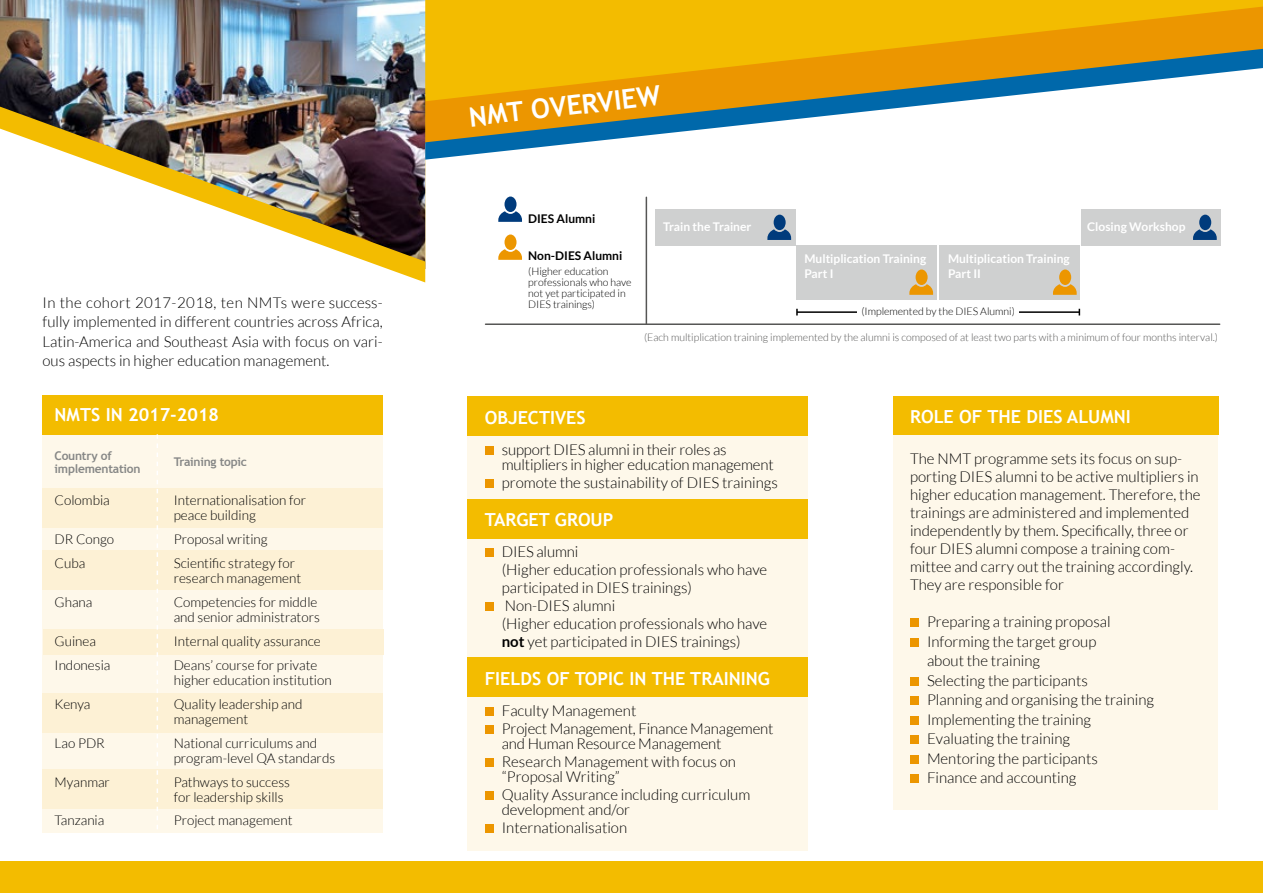
<style>
.page{position:relative;width:1263px;height:893px;background:#fff}
.page>*{position:absolute;margin:0;border:0;box-sizing:border-box;transform-origin:0 0}
.t1{font:700 27px "Trebuchet MS";color:#fff}
.t2{font:700 18px "Trebuchet MS";color:#fff}
.t3{font:300 15px/18px "Lato";color:#000}
.t4{font:300 13.5px/15px "Lato";color:#000}
.t5{font:700 12px/15px "Lato";color:#fff}
.t6{font:700 12px/13.5px "Trebuchet MS";letter-spacing:-.02em;color:#868786}
.t7{font:700 12px "Lato";color:#000}
.t8{font:300 10.5px "Lato";color:#565655}
.t9{font:300 10.5px/10.8px "Lato";color:#000}
.s1{font-weight:700}
</style>
<div class="page">
<div style="left:893px;top:396px;width:325px;height:414px;background:#fef8ea"></div>
<div style="left:893px;top:396px;width:325px;height:39px;background:#f3bc00"></div>
<div style="left:910px;top:618px;width:8px;height:9px;background:#ec9600"></div>
<div style="left:910px;top:638px;width:8px;height:8px;background:#ec9600"></div>
<div style="left:910px;top:677px;width:8px;height:8px;background:#ec9600"></div>
<div style="left:910px;top:696px;width:8px;height:9px;background:#ec9600"></div>
<div style="left:910px;top:716px;width:8px;height:8px;background:#ec9600"></div>
<div style="left:910px;top:735px;width:8px;height:9px;background:#ec9600"></div>
<div style="left:910px;top:755px;width:8px;height:8px;background:#ec9600"></div>
<div style="left:910px;top:774px;width:8px;height:9px;background:#ec9600"></div>
<div style="left:0;top:861px;width:1263px;height:32px;background:#f3bc00"></div>
<svg style="left:425px;top:0;width:838px;height:49px;background:#f1b400"></svg>
<img style="left:0;top:0;width:425px;height:107px">
<div style="left:43px;top:395px;width:340px;height:438px;background:#fef8ea"></div>
<div style="left:43px;top:395px;width:340px;height:39px;background:#f3bc00"></div>
<div style="left:43px;top:770px;width:340px;height:39px;background:#fdf1d5"></div>
<div style="left:43px;top:693px;width:340px;height:39px;background:#fdf1d5"></div>
<div style="left:44px;top:630px;width:340px;height:25px;background:#fdf1d5"></div>
<div style="left:43px;top:551px;width:340px;height:39px;background:#fdf1d5"></div>
<div style="left:43px;top:489px;width:340px;height:39px;background:#fdf1d5"></div>
<svg style="left:157px;top:434px;width:1px;height:395px"></svg>
<div style="left:468px;top:396px;width:340px;height:455px;background:#fef8ea"></div>
<div style="left:468px;top:396px;width:340px;height:39px;background:#f3bc00"></div>
<div style="left:468px;top:500px;width:340px;height:39px;background:#f3bc00"></div>
<div style="left:468px;top:657px;width:340px;height:39px;background:#f3bc00"></div>
<div style="left:485px;top:447px;width:8px;height:8px;background:#ec9600"></div>
<div style="left:485px;top:480px;width:8px;height:8px;background:#ec9600"></div>
<div style="left:485px;top:549px;width:8px;height:8px;background:#ec9600"></div>
<div style="left:485px;top:603px;width:8px;height:8px;background:#ec9600"></div>
<div style="left:485px;top:708px;width:8px;height:8px;background:#ec9600"></div>
<div style="left:485px;top:726px;width:8px;height:8px;background:#ec9600"></div>
<div style="left:485px;top:759px;width:8px;height:8px;background:#ec9600"></div>
<div style="left:485px;top:792px;width:8px;height:8px;background:#ec9600"></div>
<div style="left:485px;top:825px;width:8px;height:8px;background:#ec9600"></div>
<img style="left:0;top:107px;width:425px;height:175px">
<svg style="left:498px;top:197px;width:24px;height:25px"></svg>
<hr style="left:797px;top:311px;width:282px;height:2px;background:#000">
<div style="left:857px;top:299px;width:162px;height:24px;background:#fff"></div>
<hr style="left:485px;top:323px;width:735px;height:2px;background:#565655">
<hr style="left:646px;top:197px;width:1px;height:127px;background:#565655">
<svg style="left:498px;top:234px;width:24px;height:26px"></svg>
<div style="left:796px;top:245px;width:140px;height:55px;background:#cfd0d0"></div>
<svg style="left:909px;top:269px;width:24px;height:26px"></svg>
<div style="left:656px;top:209px;width:140px;height:36px;background:#cfd0d0"></div>
<svg style="left:767px;top:215px;width:24px;height:25px"></svg>
<div style="left:1081px;top:209px;width:139px;height:36px;background:#cfd0d0"></div>
<svg style="left:1193px;top:215px;width:24px;height:25px"></svg>
<div style="left:940px;top:245px;width:140px;height:55px;background:#cfd0d0"></div>
<svg style="left:1053px;top:269px;width:24px;height:26px"></svg>
<svg style="left:425px;top:49px;width:838px;height:111px"></svg>
<p class="t3" style="left:43px;top:292px;width:342px;line-height:19.5px;text-align:justify">In the cohort 2017-2018, ten NMTs were success&shy;fully implemented in different countries across Africa, Latin-America and Southeast Asia with focus on vari&shy;ous aspects in higher education management.</p>
<p class="t2" style="left:55px;top:403px;width:166px">NMTS IN 2017-2018</p>
<p class="t6" style="left:55px;top:449px;width:87px">COUNTRY OF<br>IMPLEMENTATION</p>
<p class="t6" style="left:174px;top:455px;width:75px">TRAINING TOPIC</p>
<p class="t4" style="left:55px;top:493px;width:57px">Colombia</p>
<p class="t4" style="left:174px;top:493px;width:134px">Internationalisation for peace building</p>
<p class="t4" style="left:55px;top:532px;width:61px">DR Congo</p>
<p class="t4" style="left:174px;top:532px;width:96px">Proposal writing</p>
<p class="t4" style="left:55px;top:556px;width:32px">Cuba</p>
<p class="t4" style="left:174px;top:556px;width:129px">Scientific strategy for research management</p>
<p class="t4" style="left:55px;top:595px;width:39px">Ghana</p>
<p class="t4" style="left:174px;top:595px;width:148px">Competencies for middle and senior administrators</p>
<p class="t4" style="left:55px;top:634px;width:43px">Guinea</p>
<p class="t4" style="left:174px;top:634px;width:149px">Internal quality assurance</p>
<p class="t4" style="left:55px;top:658px;width:57px">Indonesia</p>
<p class="t4" style="left:174px;top:658px;width:160px">Deans’ course for private higher education institution</p>
<p class="t4" style="left:55px;top:697px;width:37px">Kenya</p>
<p class="t4" style="left:174px;top:697px;width:130px">Quality leadership and management</p>
<p class="t4" style="left:55px;top:736px;width:52px">Lao PDR</p>
<p class="t4" style="left:174px;top:736px;width:163px">National curriculums and program-level QA standards</p>
<p class="t4" style="left:55px;top:775px;width:57px">Myanmar</p>
<p class="t4" style="left:174px;top:775px;width:118px">Pathways to success for leadership skills</p>
<p class="t4" style="left:55px;top:812px;width:51px">Tanzania</p>
<p class="t4" style="left:174px;top:812px;width:120px">Project management</p>
<h1 class="t1" style="left:467px;top:101px;width:194px;rotate:-7deg">NMT OVERVIEW</h1>
<p class="t7" style="left:528px;top:211px;width:69px">DIES Alumni</p>
<p class="t7" style="left:528px;top:248px;width:96px">Non-DIES Alumni</p>
<p class="t9" style="left:528px;top:266px;width:105px">(Higher education professionals who have not yet participated in<br>DIES trainings)</p>
<p class="t5" style="left:663px;top:219px;width:90px">Train the Trainer</p>
<p class="t5" style="left:1087px;top:219px;width:100px">Closing Workshop</p>
<p class="t5" style="left:948px;top:251px;width:123px">Multiplication Training<br>Part II</p>
<p class="t5" style="left:804px;top:251px;width:123px">Multiplication Training<br>Part I</p>
<p class="t9" style="left:861px;top:306px;width:155px">(Implemented by the DIES Alumni)</p>
<p class="t8" style="left:644px;top:331px;width:575px">(Each multiplication training implemented by the alumni is composed of at least two parts with a minimum of four months interval.)</p>
<p class="t2" style="left:485px;top:406px;width:102px">OBJECTIVES</p>
<p class="t3" style="left:502px;top:442px;width:273px;line-height:15px">support DIES alumni in their roles as multipliers in higher education management</p>
<p class="t3" style="left:502px;top:474px;width:278px">promote the sustainability of DIES trainings</p>
<p class="t2" style="left:485px;top:508px;width:128px">TARGET GROUP</p>
<p class="t3" style="left:502px;top:543px;width:267px">DIES alumni<br>(Higher education professionals who have participated in DIES trainings)<br>Non-DIES alumni<br>(Higher education professionals who have <span class="s1">not</span> yet participated in DIES trainings)</p>
<p class="t2" style="left:485px;top:667px;width:287px">FIELDS OF TOPIC IN THE TRAINING</p>
<p class="t3" style="left:502px;top:702px;width:273px">Faculty Management<br>Project Management, Finance Management</p>
<p class="t3" style="left:502px;top:735px;width:236px">and Human Resource Management<br>Research Management with focus on</p>
<p class="t3" style="left:502px;top:768px;width:250px">“Proposal Writing”<br>Quality Assurance including curriculum</p>
<p class="t3" style="left:502px;top:801px;width:130px">development and/or<br>Internationalisation</p>
<p class="t2" style="left:910px;top:405px;width:222px">ROLE OF THE DIES ALUMN I</p>
<p class="t3" style="left:910px;top:449px;width:292px">The NMT programme sets its focus on sup&shy;porting DIES alumni to be active multipliers in higher education management. Therefore, the trainings are administered and implemented independently by them. Specifically, three or four DIES alumni compose a training com&shy;mittee and carry out the training accordingly.<br>They are responsible for</p>
<p class="t3" style="left:927px;top:612px;width:228px;line-height:19.5px">Preparing a training proposal<br>Informing the target group<br>about the training<br>Selecting the participants<br>Planning and organising the training<br>Implementing the training<br>Evaluating the training<br>Mentoring the participants<br>Finance and accounting</p>
</div>
